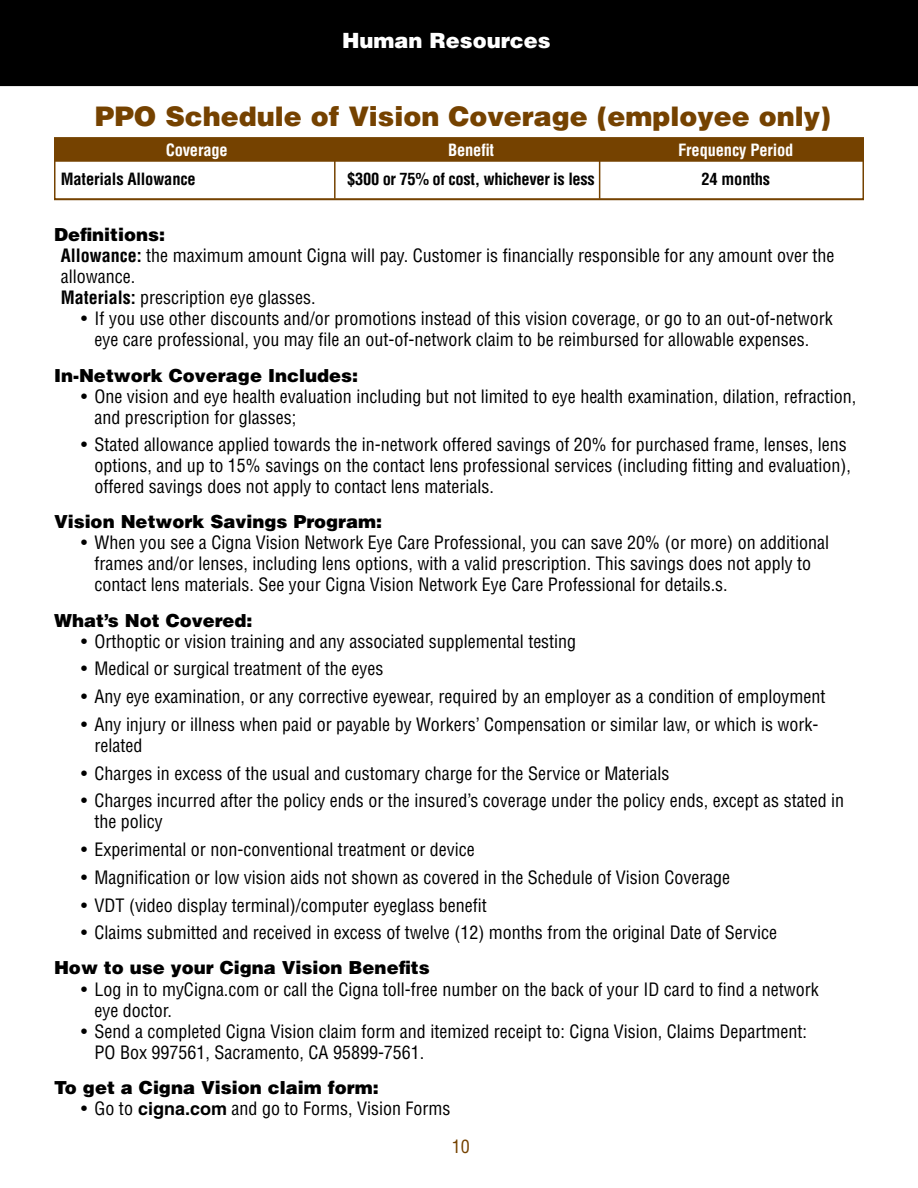
<style>
.page{position:relative;width:918px;height:1188px;background:#fff}
.page>*{position:absolute;margin:0;border:0;box-sizing:border-box;transform-origin:0 0}
.t1{font:900 27px "Helvetica";color:#754200}
.t2{font:900 21px "Helvetica";color:#fff}
.t3{font:condensed 18px/21px "Helvetica";color:#000}
.t4{font:900 18px "Helvetica";color:#000}
.t5{font:condensed 18px "Helvetica";color:#754200}
.t6{font:700 condensed 16.5px "Helvetica";letter-spacing:-.01em;color:#000}
.t7{font:700 condensed 16.5px "Helvetica";letter-spacing:-.01em;color:#fff}
.s1{font-weight:900;font-stretch:normal}
.s2{font-weight:700}
.s3{font-weight:700;font-stretch:normal}
</style>
<div class="page">
<div style="left:54px;top:137px;width:810px;height:63px;border:2px solid #754200"></div>
<div style="left:54px;top:138px;width:810px;height:24px;background:#754200;border:2px solid #754200"></div>
<hr style="left:334px;top:139px;width:2px;height:60px;background:#754200">
<hr style="left:54px;top:199px;width:810px;height:1px;background:#754200">
<hr style="left:599px;top:138px;width:1px;height:61px;background:#754200">
<div style="left:0;top:0;width:918px;height:86px;background:#000"></div>
<p class="t2" style="left:342px;top:26px;width:210px">Human Resources</p>
<p class="t2" style="left:355px;top:26px;width:210px">Human Resources</p>
<h1 class="t1" style="left:95px;top:98px;width:738px">PPO Schedule of Vision Coverage (employee only)</h1>
<p class="t7" style="left:166px;top:140px;width:64px">Coverage</p>
<p class="t6" style="left:61px;top:169px;width:137px">Materials Allowance</p>
<p class="t7" style="left:448px;top:140px;width:47px">Benefit</p>
<p class="t6" style="left:347px;top:169px;width:249px">$300 or 75% of cost, whichever is less</p>
<p class="t7" style="left:678px;top:140px;width:117px">Frequency Period</p>
<p class="t6" style="left:701px;top:169px;width:70px">24 months</p>
<p class="t3" style="left:61px;top:224px;width:775px;text-indent:-7px"><span class="s1">Definitions:<br></span><span class="s2">Allowance:</span> the maximum amount Cigna will pay. Customer is financially responsible for any amount over the allowance.<br><span class="s2">Materials:</span> prescription eye glasses.</p>
<p class="t3" style="left:81px;top:308px;width:753px;text-align:center">• If you use other discounts and/or promotions instead of this vision coverage, or go to an out-of-network eye care professional, you may file an out-of-network claim to be reimbursed for allowable expenses.</p>
<p class="t4" style="left:54px;top:363px;width:306px">In-Network Coverage Includes:</p>
<p class="t3" style="left:94px;top:385px;width:763px;text-indent:-14px">• One vision and eye health evaluation including but not limited to eye health examination, dilation, refraction, and prescription for glasses;</p>
<p class="t3" style="left:94px;top:434px;width:758px;text-indent:-14px">• Stated allowance applied towards the in-network offered savings of 20% for purchased frame, lenses, lens options, and up to 15% savings on the contact lens professional services (including fitting and evaluation), offered savings does not apply to contact lens materials.</p>
<p class="t4" style="left:54px;top:510px;width:330px">Vision Network Savings Program:</p>
<p class="t3" style="left:94px;top:532px;width:736px;text-indent:-14px">• When you see a Cigna Vision Network Eye Care Professional, you can save 20% (or more) on additional frames and/or lenses, including lens options, with a valid prescription. This savings does not apply to contact lens materials. See your Cigna Vision Network Eye Care Professional for details.s.</p>
<p class="t4" style="left:54px;top:608px;width:200px">What’s Not Covered:</p>
<p class="t3" style="left:81px;top:630px;width:497px">• Orthoptic or vision training and any associated supplemental testing</p>
<p class="t3" style="left:81px;top:658px;width:304px">• Medical or surgical treatment of the eyes</p>
<p class="t3" style="left:81px;top:686px;width:746px">• Any eye examination, or any corrective eyewear, required by an employer as a condition of employment</p>
<p class="t3" style="left:94px;top:713px;width:726px;text-indent:-14px">• Any injury or illness when paid or payable by Workers’ Compensation or similar law, or which is work&shy;related</p>
<p class="t3" style="left:81px;top:762px;width:590px">• Charges in excess of the usual and customary charge for the Service or Materials</p>
<p class="t3" style="left:94px;top:790px;width:751px;text-indent:-14px">• Charges incurred after the policy ends or the insured’s coverage under the policy ends, except as stated in the policy</p>
<p class="t3" style="left:81px;top:839px;width:395px">• Experimental or non-conventional treatment or device</p>
<p class="t3" style="left:81px;top:866px;width:651px">• Magnification or low vision aids not shown as covered in the Schedule of Vision Coverage</p>
<p class="t3" style="left:81px;top:894px;width:407px">• VDT (video display terminal)/computer eyeglass benefit</p>
<p class="t3" style="left:81px;top:922px;width:698px">• Claims submitted and received in excess of twelve (12) months from the original Date of Service</p>
<p class="t4" style="left:54px;top:956px;width:377px">How to use your Cigna Vision Benefits</p>
<p class="t3" style="left:94px;top:978px;width:726px;text-indent:-14px">• Log in to myCigna.com or call the Cigna toll-free number on the back of your ID card to find a network eye doctor.</p>
<p class="t3" style="left:94px;top:1020px;width:714px;text-indent:-14px">• Send a completed Cigna Vision claim form and itemized receipt to: Cigna Vision, Claims Department:<br>PO Box 997561, Sacramento, CA 95899-7561.</p>
<p class="t4" style="left:54px;top:1075px;width:326px">To get a Cigna Vision claim form:</p>
<p class="t3" style="left:81px;top:1097px;width:371px">• Go to <span class="s3">cigna.com</span> and go to Forms, Vision Forms</p>
<p class="t5" style="left:452px;top:1135px;width:19px">10</p>
</div>
